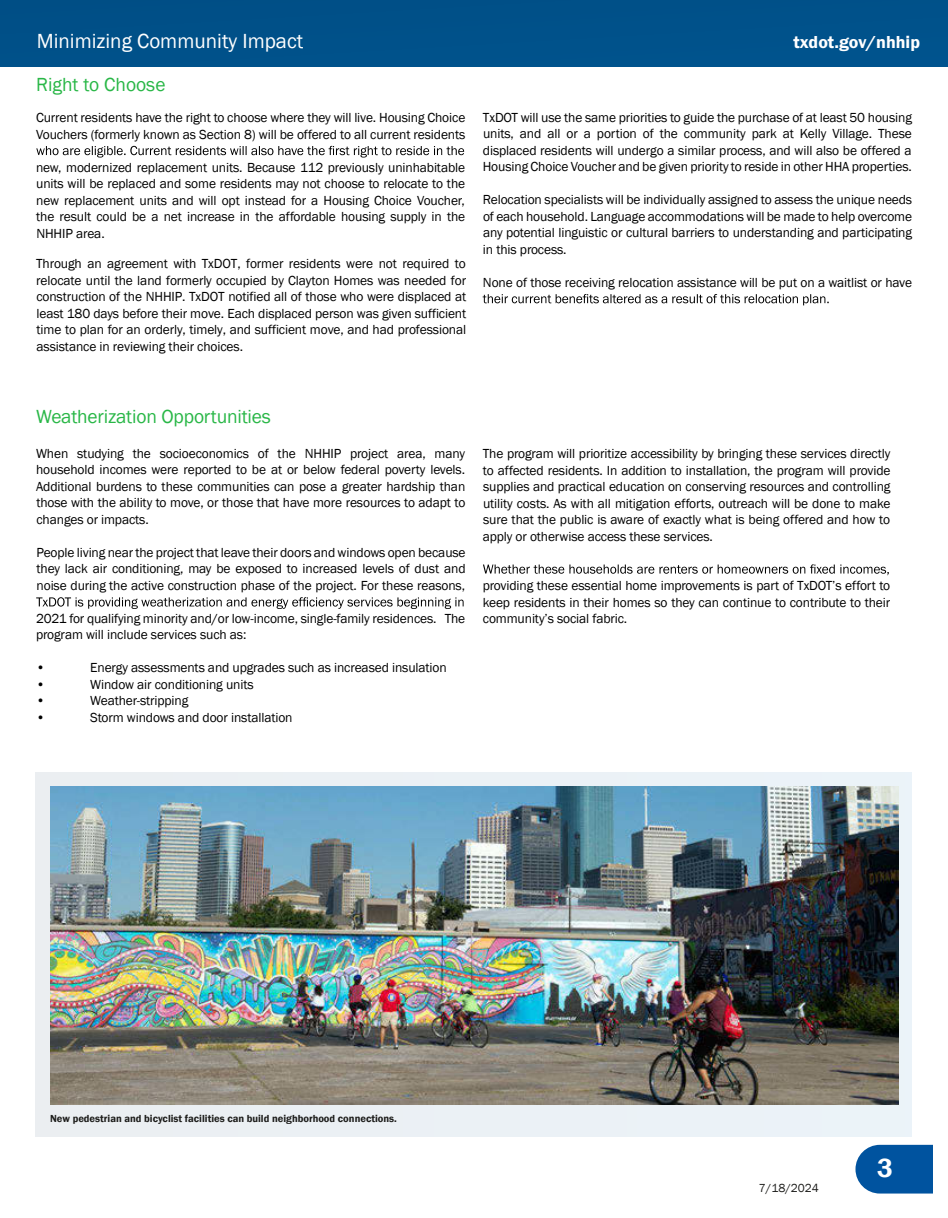
<style>
.page{position:relative;width:948px;height:1218px;background:#fff}
.page>*{position:absolute;margin:0;border:0;box-sizing:border-box;transform-origin:0 0}
.t1{font:600 27px "Franklin Gothic";color:#fff}
.t2{font:21px "Franklin Gothic";color:#fff}
.t3{font:19.5px "Franklin Gothic";letter-spacing:-.01em;color:#29b747}
.t4{font:18px "Franklin Gothic URW Dem";color:#fff}
.t5{font:13.5px/16.5px "Franklin Gothic";letter-spacing:-.01em;color:#000;text-align:justify}
.t6{font:12px "Franklin Gothic";color:#1d1d1b}
.t7{font:600 10.5px "Franklin Gothic";color:#1d1d1b}
</style>
<div class="page">
<svg style="left:855px;top:1145px;width:78px;height:49px;background:#1461a6"></svg>
<svg style="left:36px;top:597px;width:428px;height:12px"></svg>
<svg style="left:483px;top:564px;width:406px;height:11px"></svg>
<div style="left:35px;top:773px;width:876px;height:363px;background:#ebf1f5"></div>
<img style="left:51px;top:786px;width:847px;height:318px">
<svg style="left:36px;top:146px;width:428px;height:12px"></svg>
<svg style="left:483px;top:294px;width:346px;height:11px"></svg>
<div style="left:0;top:0;width:948px;height:66px;background:#00518a"></div>
<h2 class="t2" style="left:37px;top:28px;width:268px">Minimizing Community Impact</h2>
<h3 class="t4" style="left:791px;top:28px;width:128px">txdot.gov/nhhip</h3>
<h3 class="t4" style="left:793px;top:31px;width:128px">txdot.gov/nhhip</h3>
<h3 class="t3" style="left:36px;top:73px;width:131px">Right to Choose</h3>
<p class="t5" style="left:36px;top:110px;width:431px">Current residents have the right to choose where they will live. Housing Choice<br>Vouchers (formerly known as Section 8) will be offered to all current residents</p>
<p class="t5" style="left:36px;top:159px;width:431px">new, modernized replacement units. Because 112 previously uninhabitable units will be replaced and some residents may not choose to relocate to the<br>wen meca l pe r wdnas t i nut ne Har o fdae t sn it pol l i , r ehcuoVec i ohCgn i suo the result could be a net increase in the affordable housing supply in the NHHIP area.</p>
<p class="t5" style="left:36px;top:256px;width:432px">Through an agreement with TxDOT, former residents were not required to relocate until the land formerly occupied by Clayton Homes was needed for construction of the NHHIP. TxDOT notified all of those who were displaced at least 180 days before their move. Each displaced person was given sufficient time to plan for an orderly, timely, and sufficient move, and had professional assistance in reviewing their choices.</p>
<p class="t5" style="left:483px;top:109px;width:431px">TxDOT will use the same priorities to guide the purchase of at least 50 housing units, and all or a portion of the community park at Kelly Village. These displaced residents will undergo a similar process, and will also be offered a Housing Choice Voucher and be given priority to reside in other HHA properties.</p>
<p class="t5" style="left:483px;top:192px;width:431px">Relocation specialists will be individually assigned to assess the unique needs of each household. Language accommodations will be made to help overcome any potential linguistic or cultural barriers to understanding and participating in this process.</p>
<p class="t5" style="left:483px;top:274px;width:431px">None of those receiving relocation assistance will be put on a waitlist or have</p>
<h3 class="t3" style="left:36px;top:405px;width:236px">Weatherization Opportunities</h3>
<p class="t5" style="left:36px;top:445px;width:431px">When studying the socioeconomics of the NHHIP project area, many household incomes were reported to be at or below federal poverty levels.<br>Additional burdens to these communities can pose a greater hardship than those with the ability to move, or those that have more resources to adapt to changes or impacts.</p>
<p class="t5" style="left:37px;top:544px;width:431px">People living near the project that leave their doors and windows open because they lack air conditioning, may be exposed to increased levels of dust and noise during the active construction phase of the project. For these reasons,</p>
<p class="t5" style="left:36px;top:610px;width:431px">2021 for qualifying minority and/or low-income, single-family residences. The program will include services such as:</p>
<p class="t5" style="left:36px;top:660px;width:11px">•</p>
<p class="t5" style="left:90px;top:660px;width:358px">Energy assessments and upgrades such as increased insulation</p>
<p class="t5" style="left:36px;top:676px;width:11px">•</p>
<p class="t5" style="left:90px;top:676px;width:165px">Window air conditioning units</p>
<p class="t5" style="left:36px;top:693px;width:11px">•</p>
<p class="t5" style="left:90px;top:693px;width:100px">Weather-stripping</p>
<p class="t5" style="left:36px;top:709px;width:11px">•</p>
<p class="t5" style="left:90px;top:709px;width:204px">Storm windows and door installation</p>
<p class="t5" style="left:483px;top:446px;width:409px">The program will prioritize accessibility by bringing these services directly to affected residents. In addition to installation, the program will provide supplies and practical education on conserving resources and controlling utility costs. As with all mitigation efforts, outreach will be done to make sure that the public is aware of exactly what is being offered and how to apply or otherwise access these services.</p>
<p class="t5" style="left:483px;top:578px;width:409px">providing these essential home improvements is part of TxDOT’s effort to keep residents in their homes so they can continue to contribute to their community’s social fabric.</p>
<p class="t7" style="left:50px;top:1112px;width:348px">New pedestrian and bicyclist facilities can build neighborhood connections.</p>
<p class="t6" style="left:759px;top:1180px;width:62px">7/18/2024</p>
<h1 class="t1" style="left:877px;top:1152px;width:17px">3</h1>
</div>
